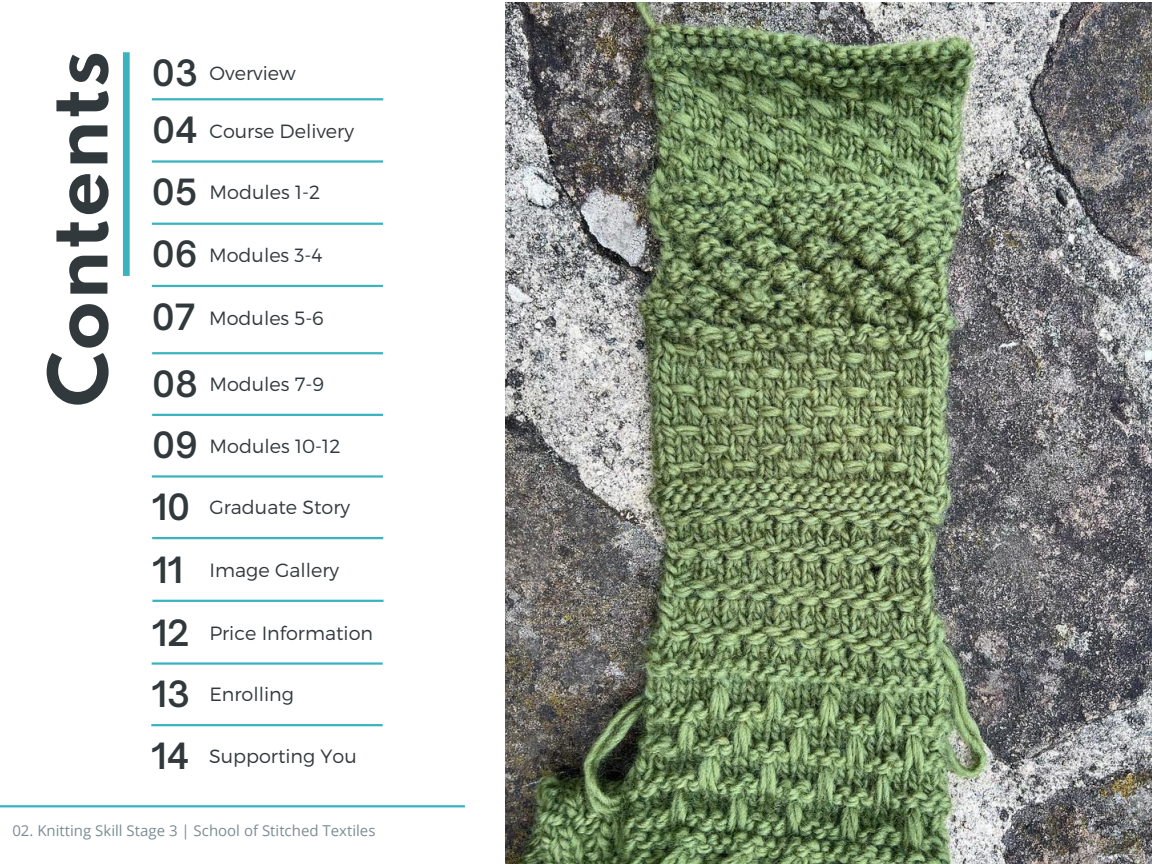
<style>
.page{position:relative;width:1152px;height:864px;background:#fff}
.page>*{position:absolute;margin:0;border:0;box-sizing:border-box;transform-origin:0 0}
.t1{font:700 72.45px "Spartan";letter-spacing:.01em;color:#32393c}
.t2{font:600 34.65px/61.7px "Open Sauce One";color:#32393c}
.t3{font:300 19.2px "Montserrat";color:#32393c}
.t4{font:15px "Open Sans";color:#7c8d95}
.s1{font-family:"Open Sauce One";font-weight:600;font-size:34.65px}
</style>
<div class="page">
<img style="left:505px;top:2px;width:647px;height:862px">
<hr style="left:152px;top:98px;width:231px;height:2px;background:#39b4bf">
<hr style="left:152px;top:160px;width:231px;height:3px;background:#39b4bf">
<hr style="left:152px;top:223px;width:231px;height:2px;background:#39b4bf">
<hr style="left:152px;top:285px;width:231px;height:2px;background:#39b4bf">
<hr style="left:152px;top:352px;width:231px;height:2px;background:#39b4bf">
<hr style="left:152px;top:414px;width:231px;height:2px;background:#39b4bf">
<hr style="left:152px;top:475px;width:231px;height:3px;background:#39b4bf">
<hr style="left:152px;top:537px;width:231px;height:2px;background:#39b4bf">
<hr style="left:152px;top:662px;width:231px;height:3px;background:#39b4bf">
<hr style="left:151px;top:724px;width:232px;height:2px;background:#39b4bf">
<div style="left:123px;top:52px;width:7px;height:224px;background:#39b4bf"></div>
<hr style="left:0;top:805px;width:465px;height:2px;background:#39b4bf">
<hr style="left:152px;top:600px;width:232px;height:2px;background:#39b4bf">
<h1 class="t1" style="left:45px;top:407px;width:358px;rotate:-90deg">Contents</h1>
<p class="t3" style="left:152px;top:61px;width:145px"><span class="s1">03</span> Overview</p>
<p class="t3" style="left:152px;top:118px;width:203px"><span class="s1">04</span> Course Delivery</p>
<p class="t3" style="left:152px;top:180px;width:170px"><span class="s1">05</span> Modules 1-2</p>
<p class="t3" style="left:152px;top:243px;width:172px"><span class="s1">06</span> Modules 3-4</p>
<p class="t3" style="left:152px;top:306px;width:174px"><span class="s1">07</span> Modules 5-6</p>
<p class="t3" style="left:152px;top:372px;width:173px"><span class="s1">08</span> Modules 7-9</p>
<p class="t3" style="left:152px;top:433px;width:190px"><span class="s1">09</span> Modules 10-12</p>
<p class="t3" style="left:152px;top:495px;width:200px"><span class="s1">10</span> Graduate Story</p>
<p class="t3" style="left:152px;top:558px;width:188px"><span class="s1">11</span> Image Gallery</p>
<h2 class="t2" style="left:152px;top:601px;width:40px">12<br>13</h2>
<p class="t3" style="left:209px;top:621px;width:165px">Price Information</p>
<p class="t3" style="left:209px;top:682px;width:86px">Enrolling</p>
<p class="t3" style="left:151px;top:744px;width:207px"><span class="s1">14</span> Supporting You</p>
<p class="t4" style="left:12px;top:820px;width:365px">02. Knitting Skill Stage 3 | School of Stitched Textiles</p>
</div>
